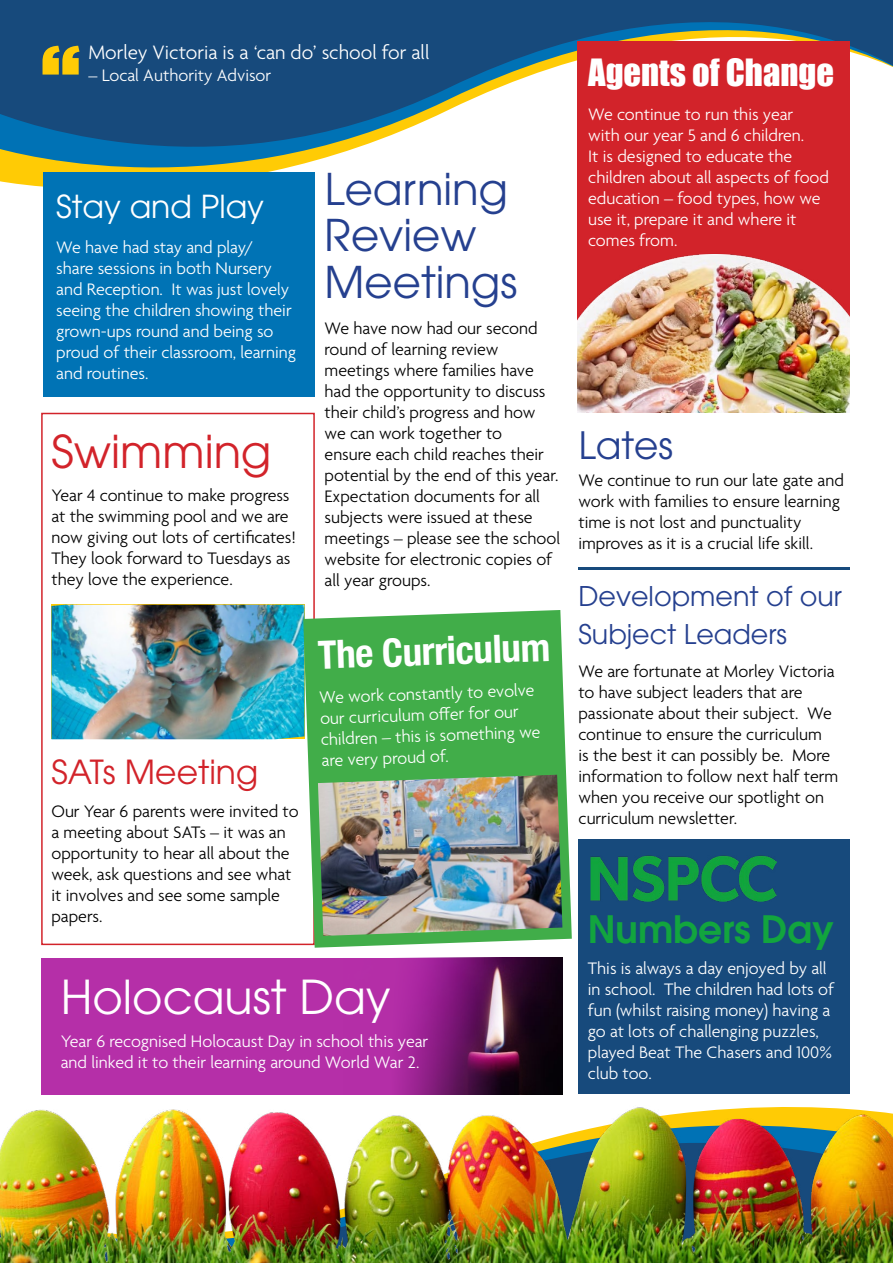
<style>
.page{position:relative;width:893px;height:1263px;background:#fff}
.page>*{position:absolute;margin:0;border:0;box-sizing:border-box;transform-origin:0 0}
.t1{font:46.5px "ITC Avant Garde Pro";color:#fff}
.t2{font:45px "ITC Avant Garde Pro";color:#d2232a}
.t3{font:43.5px/46.5px "ITC Avant Garde Pro";color:#25408f}
.t4{font:700 condensed 39px "Helvetica Neue";color:#fff}
.t5{font:600 37.5px "ITC Avant Garde Pro";color:#12a53e}
.t6{font:37.5px "ITC Avant Garde Pro";color:#25408f}
.t7{font:34.5px "Impact";color:#fff}
.t8{font:33px "ITC Avant Garde Pro";color:#d2232a}
.t9{font:31.5px "ITC Avant Garde Pro";color:#fff}
.t10{font:27px/37.5px "ITC Avant Garde Pro";color:#25408f}
.t11{font:300 21px "Agenda";color:#fff}
.t12{font:300 18px/21px "Agenda";color:#000}
.t13{font:300 18px/21px "Agenda";color:#fff}
</style>
<div class="page">
<svg style="left:0;top:0;width:893px;height:206px;fill:#174a7c"></svg>
<img style="left:0;top:1093px;width:893px;height:170px">
<svg style="left:43px;top:46px;width:36px;height:29px"></svg>
<div style="left:43px;top:172px;width:272px;height:224px;background:#0073b5"></div>
<div style="left:41px;top:413px;width:274px;height:532px;border:2px solid #d2232a"></div>
<img style="left:51px;top:605px;width:253px;height:134px">
<div style="left:578px;top:42px;width:272px;height:371px;background:#d2232a"></div>
<img style="left:578px;top:254px;width:272px;height:159px">
<svg style="left:303px;top:610px;width:269px;height:338px;background:#57b65e"></svg>
<div style="left:578px;top:839px;width:272px;height:254px;background:#174a7c"></div>
<hr style="left:578px;top:567px;width:272px;height:2px;background:#174a7c">
<img style="left:590px;top:856px;width:186px;height:45px">
<div style="left:41px;top:958px;width:521px;height:137px;background:#b52fa8"></div>
<img style="left:400px;top:958px;width:162px;height:137px">
<img style="left:318px;top:775px;width:244px;height:161px">
<p class="t11" style="left:88px;top:41px;width:343px">Morley Victoria is a ‘can do’ school for all</p>
<p class="t13" style="left:88px;top:66px;width:184px">– Local Authority Advisor</p>
<p class="t9" style="left:56px;top:187px;width:209px">Stay and Play</p>
<p class="t13" style="left:56px;top:237px;width:241px">We have had stay and play/<br>share sessions in both Nursery and Reception. It was just lovely seeing the children showing their grown-ups round and being so proud of their classroom, learning and routines.</p>
<p class="t2" style="left:51px;top:424px;width:221px">Swimming</p>
<p class="t12" style="left:51px;top:486px;width:246px">Year 4 continue to make progress at the swimming pool and we are now giving out lots of certificates!<br>They look forward to Tuesdays as they love the experience.</p>
<p class="t8" style="left:51px;top:751px;width:208px">SATs Meeting</p>
<p class="t12" style="left:51px;top:801px;width:249px">Our Year 6 parents were invited to a meeting about SATs – it was an opportunity to hear all about the week, ask questions and see what it involves and see some sample papers.</p>
<p class="t3" style="left:325px;top:165px;width:185px">Learning</p>
<p class="t3" style="left:325px;top:212px;width:194px">Review<br>Meetings</p>
<p class="t12" style="left:325px;top:319px;width:237px">We have now had our second round of learning review meetings where families have had the opportunity to discuss their child’s progress and how we can work together to<br>ensure each child reaches their potential by the end of this year.<br>Expectation documents for all subjects were issued at these meetings – please see the school website for electronic copies of all year groups.</p>
<p class="t4" style="left:317px;top:622px;width:234px;rotate:-2deg">The Curriculum</p>
<p class="t13" style="left:319px;top:688px;width:221px;rotate:-2deg">We work constantly to evolve our curriculum off er for our children – this is something we are very proud of.</p>
<p class="t1" style="left:61px;top:968px;width:332px">Holocaust Day</p>
<p class="t13" style="left:61px;top:1032px;width:369px">Year 6 recognised Holocaust Day in school this year and linked it to their learning around World War 2.</p>
<p class="t7" style="left:588px;top:46px;width:247px">Agents of Change</p>
<p class="t13" style="left:588px;top:105px;width:242px">We continue to run this year with our year 5 and 6 children.<br>It is designed to educate the children about all aspects of food education – food types, how we use it, prepare it and where it comes from.</p>
<p class="t6" style="left:578px;top:421px;width:96px">Lates</p>
<p class="t12" style="left:578px;top:470px;width:267px">We continue to run our late gate and work with families to ensure learning time is not lost and punctuality improves as it is a crucial life skill.</p>
<p class="t10" style="left:578px;top:577px;width:265px">Development of our<br>Subject Leaders</p>
<p class="t12" style="left:578px;top:662px;width:261px">We are fortunate at Morley Victoria to have subject leaders that are passionate about their subject. We continue to ensure the curriculum<br>is the best it can possibly be. More information to follow next half term when you receive our spotlight on curriculum newsletter.</p>
<p class="t5" style="left:588px;top:904px;width:247px">Numbers Day</p>
<p class="t13" style="left:588px;top:959px;width:248px">This is always a day enjoyed by all in school. The children had lots of fun (whilst raising money) having a go at lots of challenging puzzles, played Beat The Chasers and 100% club too.</p>
</div>
